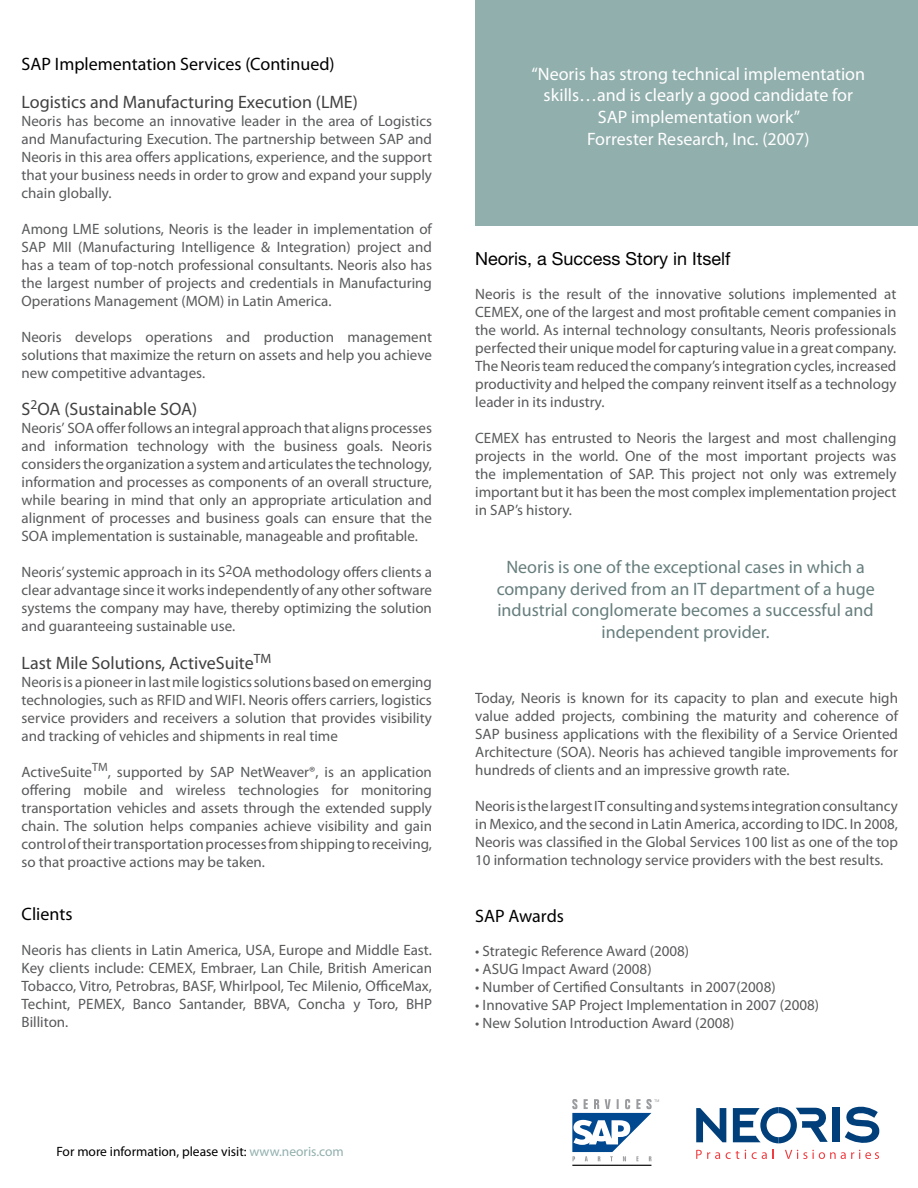
<style>
.page{position:relative;width:918px;height:1188px;background:#fff}
.page>*{position:absolute;margin:0;border:0;box-sizing:border-box;transform-origin:0 0}
.t1{font:18px/21.6px "Myriad Pro";color:#667e7d;text-align:center}
.t2{font:18px/21.6px "Myriad Pro";color:#fff;text-align:center}
.t3{font:18px "Myriad Pro";color:#414142}
.t4{font:18px "Myriad Pro";color:#000}
.t5{font:18px "Helvetica Neue 55 Roman";color:#000}
.t6{font:15px/18px "Myriad Pro";color:#58595b;text-align:justify}
.t7{font:13.5px "Myriad Pro";color:#000}
.s1{color:#91afad}
</style>
<div class="page">
<svg style="left:696px;top:1150px;width:24px;height:9px"></svg>
<svg style="left:726px;top:1151px;width:13px;height:8px"></svg>
<svg style="left:752px;top:1152px;width:15px;height:7px"></svg>
<svg style="left:785px;top:1150px;width:94px;height:9px"></svg>
<svg style="left:844px;top:1106px;width:35px;height:37px"></svg>
<div style="left:832px;top:1108px;width:7px;height:34px;background:#003f7a"></div>
<svg style="left:696px;top:1108px;width:30px;height:34px"></svg>
<svg style="left:733px;top:1107px;width:95px;height:36px"></svg>
<div style="left:475px;top:0;width:443px;height:225px;background:#91afad"></div>
<hr style="left:572px;top:1165px;width:79px;height:1px;background:#000">
<svg style="left:572px;top:1099px;width:87px;height:62px"></svg>
<p class="t4" style="left:22px;top:53px;width:315px">SAP Implementation Services (Continued)</p>
<p class="t3" style="left:22px;top:90px;width:338px">Logistics and Manufacturing Execution (LME)</p>
<p class="t6" style="left:22px;top:111px;width:412px">Neoris has become an innovative leader in the area of Logistics and Manufacturing Execution. The partnership between SAP and Neoris in this area offers applications, experience, and the support that your business needs in order to grow and expand your supply chain globally.</p>
<p class="t6" style="left:22px;top:219px;width:412px">Among LME solutions, Neoris is the leader in implementation of SAP MII (Manufacturing Intelligence &amp; Integration) project and has a team of top-notch professional consultants. Neoris also has the largest number of projects and credentials in Manufacturing Operations Management (MOM) in Latin America.</p>
<p class="t6" style="left:22px;top:327px;width:412px">Neoris develops operations and production management solutions that maximize the return on assets and help you achieve new competitive advantages.</p>
<p class="t3" style="left:22px;top:398px;width:177px">S<sup>2</sup>OA (Sustainable SOA)</p>
<p class="t6" style="left:22px;top:419px;width:412px">Neoris’ SOA offer follows an integral approach that aligns processes and information technology with the business goals. Neoris considers the organization a system and articulates the technology, information and processes as components of an overall structure, while bearing in mind that only an appropriate articulation and alignment of processes and business goals can ensure that the SOA implementation is sustainable, manageable and profitable.</p>
<p class="t6" style="left:22px;top:563px;width:412px">Neoris’ systemic approach in its S<sup>2</sup>OA methodology offers clients a clear advantage since it works independently of any other software systems the company may have, thereby optimizing the solution and guaranteeing sustainable use.</p>
<p class="t3" style="left:22px;top:652px;width:251px">Last Mile Solutions, ActiveSuite<sup>TM</sup></p>
<p class="t6" style="left:22px;top:673px;width:412px">Neoris is a pioneer in last mile logistics solutions based on emerging technologies, such as RFID and WIFI. Neoris offers carriers, logistics service providers and receivers a solution that provides visibility and tracking of vehicles and shipments in real time</p>
<p class="t6" style="left:22px;top:763px;width:412px">ActiveSuite<sup>TM</sup>, supported by SAP NetWeaver®, is an application offering mobile and wireless technologies for monitoring transportation vehicles and assets through the extended supply chain. The solution helps companies achieve visibility and gain control of their transportation processes from shipping to receiving, so that proactive actions may be taken.</p>
<p class="t4" style="left:22px;top:903px;width:52px">Clients</p>
<p class="t6" style="left:22px;top:940px;width:412px">Neoris has clients in Latin America, USA, Europe and Middle East.<br>Key clients include: CEMEX, Embraer, Lan Chile, British American Tobacco, Vitro, Petrobras, BASF, Whirlpool, Tec Milenio, OfficeMax, Techint, PEMEX, Banco Santander, BBVA, Concha y Toro, BHP Billiton.</p>
<p class="t2" style="left:532px;top:63px;width:335px">“Neoris has strong technical implementation skills…and is clearly a good candidate for SAP implementation work”<br>Forrester Research, Inc. (2007)</p>
<p class="t5" style="left:475px;top:248px;width:257px">Neoris, a Success Story in Itself</p>
<p class="t6" style="left:475px;top:285px;width:423px">Neoris is the result of the innovative solutions implemented at CEMEX, one of the largest and most profitable cement companies in the world. As internal technology consultants, Neoris professionals perfected their unique model for capturing value in a great company.<br>The Neoris team reduced the company’s integration cycles, increased productivity and helped the company reinvent itself as a technology leader in its industry.</p>
<p class="t6" style="left:475px;top:429px;width:423px">CEMEX has entrusted to Neoris the largest and most challenging projects in the world. One of the most important projects was the implementation of SAP. This project not only was extremely important but it has been the most complex implementation project in SAP’s history.</p>
<p class="t1" style="left:496px;top:556px;width:380px">Neoris is one of the exceptional cases in which a company derived from an IT department of a huge industrial conglomerate becomes a successful and independent provider.</p>
<p class="t6" style="left:475px;top:689px;width:424px">Today, Neoris is known for its capacity to plan and execute high value added projects, combining the maturity and coherence of SAP business applications with the flexibility of a Service Oriented Architecture (SOA). Neoris has achieved tangible improvements for hundreds of clients and an impressive growth rate.</p>
<p class="t6" style="left:475px;top:797px;width:424px">Neoris is the largest IT consulting and systems integration consultancy in Mexico, and the second in Latin America, according to IDC. In 2008, Neoris was classified in the Global Services 100 list as one of the top 10 information technology service providers with the best results.</p>
<p class="t4" style="left:475px;top:905px;width:90px">SAP Awards</p>
<p class="t6" style="left:475px;top:942px;width:215px">• Strategic Reference Award (2008)</p>
<p class="t6" style="left:475px;top:960px;width:178px">• ASUG Impact Award (2008)</p>
<p class="t6" style="left:475px;top:978px;width:302px">• Number of Certified Consultants in 2007(2008)</p>
<p class="t6" style="left:475px;top:996px;width:345px">• Innovative SAP Project Implementation in 2007 (2008)</p>
<p class="t6" style="left:475px;top:1014px;width:261px">• New Solution Introduction Award (2008)</p>
<p class="t7" style="left:56px;top:1143px;width:289px">For more information, please visit: <span class="s1">www.neoris.com</span></p>
</div>
